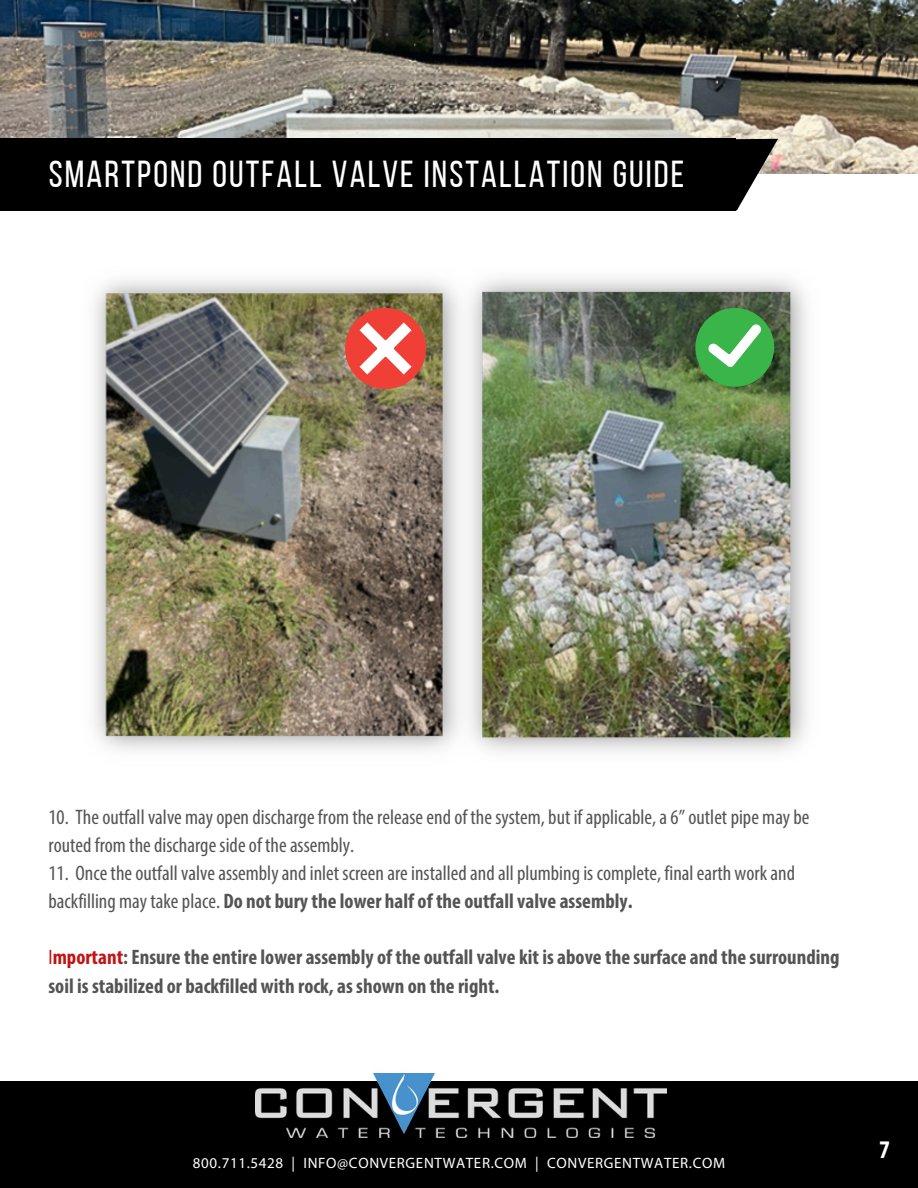
<style>
.page{position:relative;width:918px;height:1188px;background:#fff}
.page>*{position:absolute;margin:0;border:0;box-sizing:border-box;transform-origin:0 0}
.t1{font:37.5px "Bebas Neue";letter-spacing:.055em;color:#fff}
.t2{font:700 condensed 25.5px "Myriad Pro";color:#fff}
.t3{font:condensed 21px/28.2px "Myriad Pro";color:#545454}
.t4{font:700 condensed 21px/28.2px "Myriad Pro";color:#545454}
.t5{font:15px "Myriad Pro";letter-spacing:.045em;color:#fff}
.s1{font-weight:700}
.s2{font-weight:400;color:#c21414}
.s3{color:#c21414}
</style>
<div class="page">
<img style="left:0;top:0;width:918px;height:173px">
<img style="left:94px;top:279px;width:357px;height:472px">
<img style="left:451px;top:278px;width:356px;height:474px">
<svg style="left:345px;top:308px;width:81px;height:81px"></svg>
<div style="left:695px;top:308px;width:79px;height:79px;background:#39b54a;border-radius:50%"></div>
<svg style="left:708px;top:324px;width:53px;height:43px"></svg>
<div style="left:0;top:1081px;width:918px;height:107px;background:#000"></div>
<img style="left:256px;top:1073px;width:410px;height:64px">
<img style="left:374px;top:1074px;width:60px;height:59px">
<div style="left:0;top:139px;width:736px;height:72px;background:#000"></div>
<svg style="left:736px;top:139px;width:42px;height:72px"></svg>
<p class="t1" style="left:49px;top:159px;width:637px">SMARTPOND OUTFALL VALVE INSTALLATION GUiDE</p>
<h1 class="t3" style="left:48px;top:804px;width:763px">10. The outfall valve may open discharge from the release end of the system, but if applicable, a 6” outlet pipe may be routed from the discharge side of the assembly.</h1>
<h1 class="t3" style="left:48px;top:861px;width:748px">11. Once the outfall valve assembly and inlet screen are installed and all plumbing is complete, final earth work and backfilling may take place. <span class="s1">Do not bury the lower half of the outfall valve assembly.</span></h1>
<p class="t4" style="left:48px;top:945px;width:793px"><span class="s2">I</span><span class="s3">mportant</span>: Ensure the entire lower assembly of the outfall valve kit is above the surface and the surrounding soil is stabilized or backfilled with rock, as shown on the right.</p>
<p class="t5" style="left:193px;top:1157px;width:534px">800.711.5428 | INFO@CONVERGENTWATER.COM | CONVERGENTWATER.COM</p>
<p class="t2" style="left:879px;top:1139px;width:12px">7</p>
</div>
